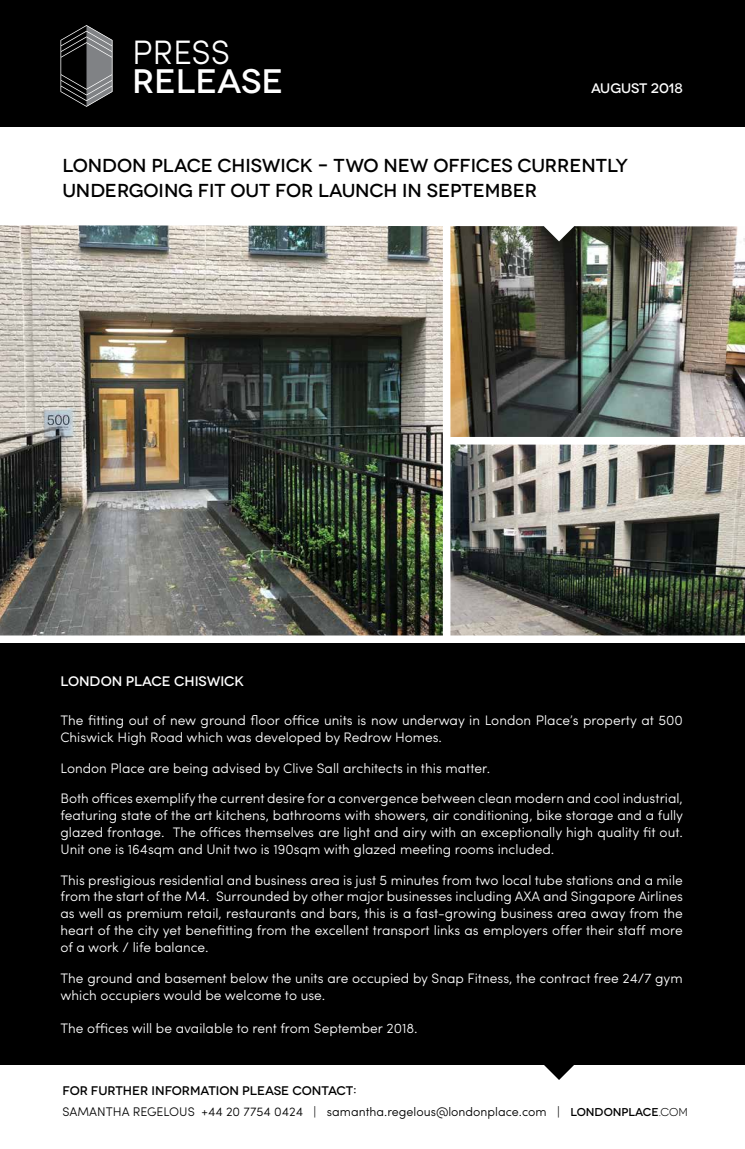
<style>
.page{position:relative;width:745px;height:1149px;background:#fff}
.page>*{position:absolute;margin:0;border:0;box-sizing:border-box;transform-origin:0 0}
.t1{font:500 33.88px "Novecentowide";color:#fff}
.t2{font:300 33.88px "Sofia Pro";color:#fff}
.t3{font:500 18.75px/25px "Novecentowide";color:#000}
.t4{font:300 13.75px/16.9px "Sofia Pro";color:#fff}
.t5{font:500 13.75px "Novecentowide";letter-spacing:-.01em;color:#fff}
.t6{font:300 12.5px "Sofia Pro";color:#000}
.t7{font:500 12.5px "Novecentowide";letter-spacing:-.005em;color:#000}
.s1{font-family:"Novecentowide";font-weight:500;font-size:11.38px}
.s2{font-family:"Novecentowide";font-weight:400;font-size:11.38px}
</style>
<div class="page">
<div style="left:0;top:643px;width:744px;height:421px;background:#000"></div>
<img style="left:450px;top:226px;width:294px;height:211px">
<img style="left:450px;top:444px;width:294px;height:191px">
<img style="left:0;top:225px;width:442px;height:410px">
<svg style="left:543px;top:226px;width:30px;height:15px"></svg>
<div style="left:0;top:0;width:744px;height:127px;background:#000"></div>
<svg style="left:60px;top:25px;width:52px;height:82px"></svg>
<svg style="left:543px;top:1064px;width:30px;height:15px"></svg>
<h1 class="t2" style="left:132px;top:27px;width:100px">PRESS</h1>
<h1 class="t1" style="left:132px;top:61px;width:153px">RELEASE</h1>
<p class="t5" style="left:590px;top:80px;width:93px">AUGUST 2018</p>
<h2 class="t3" style="left:62px;top:152px;width:567px">LONDON PLACE CHISWICK – TWO NEW OFFICES CURRENTLY<br>UNDERGOING FIT OUT FOR LAUNCH IN SEPTEMBER</h2>
<p class="t5" style="left:60px;top:673px;width:185px">LONDON PLACE CHISWICK</p>
<p class="t4" style="left:60px;top:711px;width:623px">The fitting out of new ground floor office units is now underway in London Place’s property at 500<br>Chiswick High Road which was developed by Redrow Homes.</p>
<p class="t4" style="left:60px;top:758px;width:431px">London Place are being advised by Clive Sall architects in this matter.</p>
<p class="t4" style="left:60px;top:789px;width:624px;text-align:justify">Both offices exemplify the current desire for a convergence between clean modern and cool industrial, featuring state of the art kitchens, bathrooms with showers, air conditioning, bike storage and a fully glazed frontage. The offices themselves are light and airy with an exceptionally high quality fit out.<br>Unit one is 164sqm and Unit two is 190sqm with glazed meeting rooms included.</p>
<p class="t4" style="left:60px;top:870px;width:623px;text-align:justify">This prestigious residential and business area is just 5 minutes from two local tube stations and a mile from the start of the M4. Surrounded by other major businesses including AXA and Singapore Airlines as well as premium retail, restaurants and bars, this is a fast-growing business area away from the heart of the city yet benefitting from the excellent transport links as employers offer their staff more of a work / life balance.</p>
<p class="t4" style="left:60px;top:968px;width:623px">The ground and basement below the units are occupied by Snap Fitness, the contract free 24/7 gym which occupiers would be welcome to use.</p>
<p class="t4" style="left:60px;top:1019px;width:358px">The offices will be available to rent from September 2018.</p>
<p class="t7" style="left:62px;top:1083px;width:295px">FOR FURTHER INFORMATION PLEASE CONTACT:</p>
<p class="t6" style="left:62px;top:1102px;width:626px">SAMANTHA REGELOUS +44 20 7754 0424 | samantha.regelous@londonplace.com | <span class="s1">LONDONPLACE</span><span class="s2">.COM</span></p>
</div>
